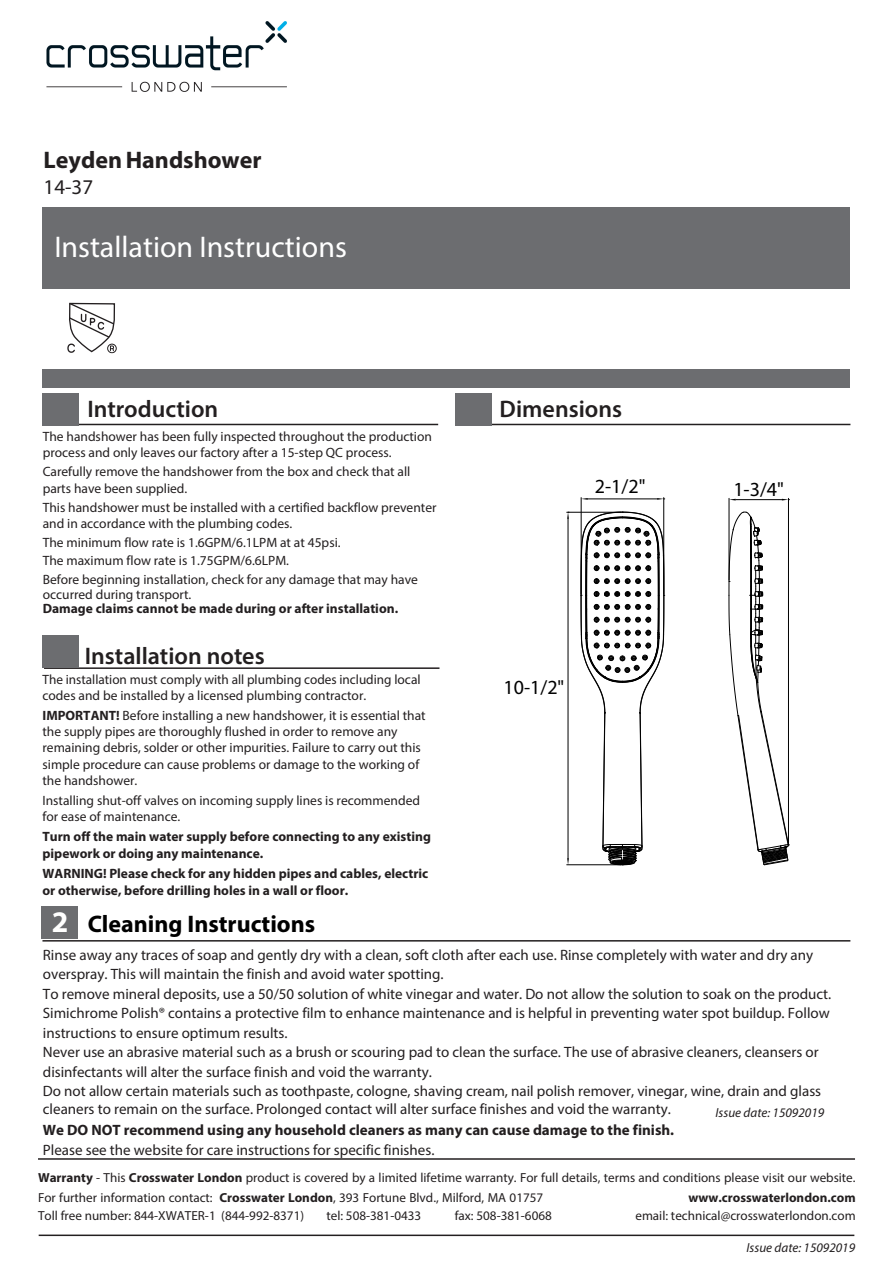
<style>
.page{position:relative;width:893px;height:1263px;background:#fff}
.page>*{position:absolute;margin:0;border:0;box-sizing:border-box;transform-origin:0 0}
.t1{font:30px "Myriad Pro";color:#fff}
.t2{font:600 24px "Myriad Pro";color:#231f20}
.t3{font:700 24px "Myriad Pro";color:#000}
.t4{font:700 24px "Myriad Pro";color:#231f20}
.t5{font:21px "Myriad Pro";color:#231f20}
.t6{font:20.1px "Myriad Pro";color:#000}
.t7{font:15px/19.5px "Myriad Pro";color:#231f20}
.t8{font:700 15px "Myriad Pro";color:#231f20}
.t9{font:13.5px/16px "Myriad Pro";color:#231f20}
.t10{font:700 13.5px/16.2px "Myriad Pro";color:#231f20}
.t11{font:13.2px/19.5px "Myriad Pro";color:#231f20}
.t12{font:italic 13.2px "Myriad Pro";color:#221e1f}
.t13{font:700 13.2px "Myriad Pro";color:#231f20}
.s1{font-weight:700}
.s2{font-size:30px;color:#fff}
</style>
<div class="page">
<div style="left:43px;top:369px;width:807px;height:18px;background:#6c6d70"></div>
<div style="left:43px;top:207px;width:807px;height:81px;background:#6c6d70"></div>
<div style="left:107px;top:344px;width:10px;height:9px;border:1px solid #231f20;border-radius:50%"></div>
<svg style="left:67px;top:302px;width:49px;height:52px"></svg>
<hr style="left:43px;top:424px;width:395px;height:1px;background:#231f20">
<div style="left:43px;top:393px;width:36px;height:32px;background:#6c6d70"></div>
<hr style="left:44px;top:667px;width:395px;height:2px;background:#231f20">
<div style="left:43px;top:635px;width:36px;height:33px;background:#6c6d70"></div>
<hr style="left:455px;top:424px;width:395px;height:1px;background:#231f20">
<div style="left:455px;top:393px;width:36px;height:32px;background:#6c6d70"></div>
<img style="left:46px;top:21px;width:241px;height:71px">
<div style="left:41px;top:906px;width:36px;height:32px;background:#6c6d70"></div>
<hr style="left:42px;top:940px;width:808px;height:1px;background:#231f20">
<hr style="left:38px;top:1158px;width:817px;height:2px;background:#231f20">
<hr style="left:581px;top:498px;width:1px;height:96px;background:#000">
<hr style="left:663px;top:498px;width:1px;height:96px;background:#000">
<hr style="left:588px;top:499px;width:69px;height:1px;background:#000">
<svg style="left:581px;top:498px;width:7px;height:2px"></svg>
<hr style="left:567px;top:864px;width:54px;height:1px;background:#000">
<hr style="left:567px;top:512px;width:54px;height:1px;background:#000">
<hr style="left:568px;top:519px;width:1px;height:339px;background:#000">
<svg style="left:567px;top:858px;width:2px;height:7px"></svg>
<hr style="left:729px;top:498px;width:1px;height:82px;background:#000">
<hr style="left:788px;top:498px;width:1px;height:345px;background:#000">
<hr style="left:736px;top:499px;width:46px;height:1px;background:#000">
<svg style="left:657px;top:498px;width:8px;height:2px"></svg>
<svg style="left:580px;top:511px;width:85px;height:354px"></svg>
<svg style="left:567px;top:512px;width:2px;height:7px"></svg>
<svg style="left:728px;top:511px;width:61px;height:354px"></svg>
<hr style="left:39px;top:1234px;width:815px;height:2px;background:#231f20">
<h2 class="t4" style="left:44px;top:145px;width:219px">LeydenHandshower</h2>
<h3 class="t5" style="left:44px;top:174px;width:51px">14-37</h3>
<h1 class="t1" style="left:54px;top:229px;width:294px">Installation Instructions</h1>
<h2 class="t2" style="left:87px;top:394px;width:132px">Introduction</h2>
<p class="t9" style="left:43px;top:428px;width:391px;line-height:16.5px">The handshower has been fully inspected throughout the production process and only leaves our factory after a 15-step QC process.</p>
<p class="t9" style="left:43px;top:463px;width:369px;line-height:16.5px">Carefully remove the handshower from the box and check that all parts have been supplied.</p>
<p class="t9" style="left:43px;top:499px;width:395px;line-height:16.5px">This handshower must be installed with a certified backflow preventer and in accordance with the plumbing codes.</p>
<p class="t9" style="left:43px;top:533px;width:377px;line-height:18.5px">The minimum flow rate is 1.6GPM/6.1LPM at at 45psi.<br>The maximum flow rate is 1.75GPM/6.6LPM.<br>Before beginning installation, check for any damage that may have</p>
<p class="t9" style="left:43px;top:586px;width:150px">occurred during transport.</p>
<p class="t10" style="left:43px;top:600px;width:357px">Damage claims cannot be made during or after installation.</p>
<h2 class="t2" style="left:85px;top:641px;width:181px">Installation notes</h2>
<p class="t9" style="left:43px;top:671px;width:380px">The installation must comply with all plumbing codes including local codes and be installed by a licensed plumbing contractor.</p>
<p class="t9" style="left:43px;top:708px;width:385px"><span class="s1">IMPORTANT!</span> Before installing a new handshower, it is essential that the supply pipes are thoroughly flushed in order to remove any remaining debris, solder or other impurities. Failure to carry out this simple procedure can cause problems or damage to the working of the handshower.</p>
<p class="t9" style="left:43px;top:792px;width:379px">Installing shut-off valves on incoming supply lines is recommended for ease of maintenance.</p>
<p class="t10" style="left:43px;top:828px;width:390px">Turn off the main water supply before connecting to any existing pipework or doing any maintenance.</p>
<p class="t10" style="left:43px;top:865px;width:387px">WARNING! Please check for any hidden pipes and cables, electric or otherwise, before drilling holes in a wall or floor.</p>
<h2 class="t3" style="left:52px;top:908px;width:265px"><span class="s2">2</span> Cleaning Instructions</h2>
<h2 class="t2" style="left:500px;top:394px;width:124px">Dimensions</h2>
<h3 class="t6" style="left:595px;top:474px;width:52px">2-1/2"</h3>
<h3 class="t6" style="left:503px;top:675px;width:63px">10-1/2"</h3>
<h3 class="t6" style="left:733px;top:477px;width:52px">1-3/4"</h3>
<p class="t7" style="left:43px;top:945px;width:790px">Rinse away any traces of soap and gently dry with a clean, soft cloth after each use. Rinse completely with water and dry any overspray. This will maintain the finish and avoid water spotting.<br>To remove mineral deposits, use a 50/50 solution of white vinegar and water. Do not allow the solution to soak on the product.<br>Simichrome Polish® contains a protective film to enhance maintenance and is helpful in preventing water spot buildup. Follow instructions to ensure optimum results.<br>Never use an abrasive material such as a brush or scouring pad to clean the surface. The use of abrasive cleaners, cleansers or disinfectants will alter the surface finish and void the warranty.<br>Do not allow certain materials such as toothpaste, cologne, shaving cream, nail polish remover, vinegar, wine, drain and glass</p>
<p class="t7" style="left:43px;top:1099px;width:629px">cleaners to remain on the surface. Prolonged contact will alter surface finishes and void the warranty.</p>
<p class="t12" style="left:715px;top:1104px;width:110px">Issue date: 15092019</p>
<p class="t8" style="left:43px;top:1120px;width:633px">We DO NOT recommend using any household cleaners as many can cause damage to the finish.</p>
<p class="t7" style="left:43px;top:1140px;width:393px">Please see the website for care instructions for specific finishes.</p>
<p class="t11" style="left:38px;top:1168px;width:819px"><span class="s1">Warranty</span> - This <span class="s1">Crosswater London</span> product is covered by a limited lifetime warranty. For full details, terms and conditions please visit our website.<br>For further information contact: <span class="s1">Crosswater London</span>, 393 Fortune Blvd., Milford, MA 01757</p>
<p class="t13" style="left:689px;top:1189px;width:168px">www.crosswaterlondon.com</p>
<p class="t11" style="left:38px;top:1206px;width:268px">Toll free number: 844-XWATER-1 (844-992-8371)</p>
<p class="t11" style="left:326px;top:1206px;width:96px">tel: 508-381-0433</p>
<p class="t11" style="left:455px;top:1206px;width:99px">fax: 508-381-6068</p>
<p class="t11" style="left:635px;top:1206px;width:222px">email: technical@crosswaterlondon.com</p>
<p class="t12" style="left:746px;top:1239px;width:110px">Issue date: 15092019</p>
</div>
